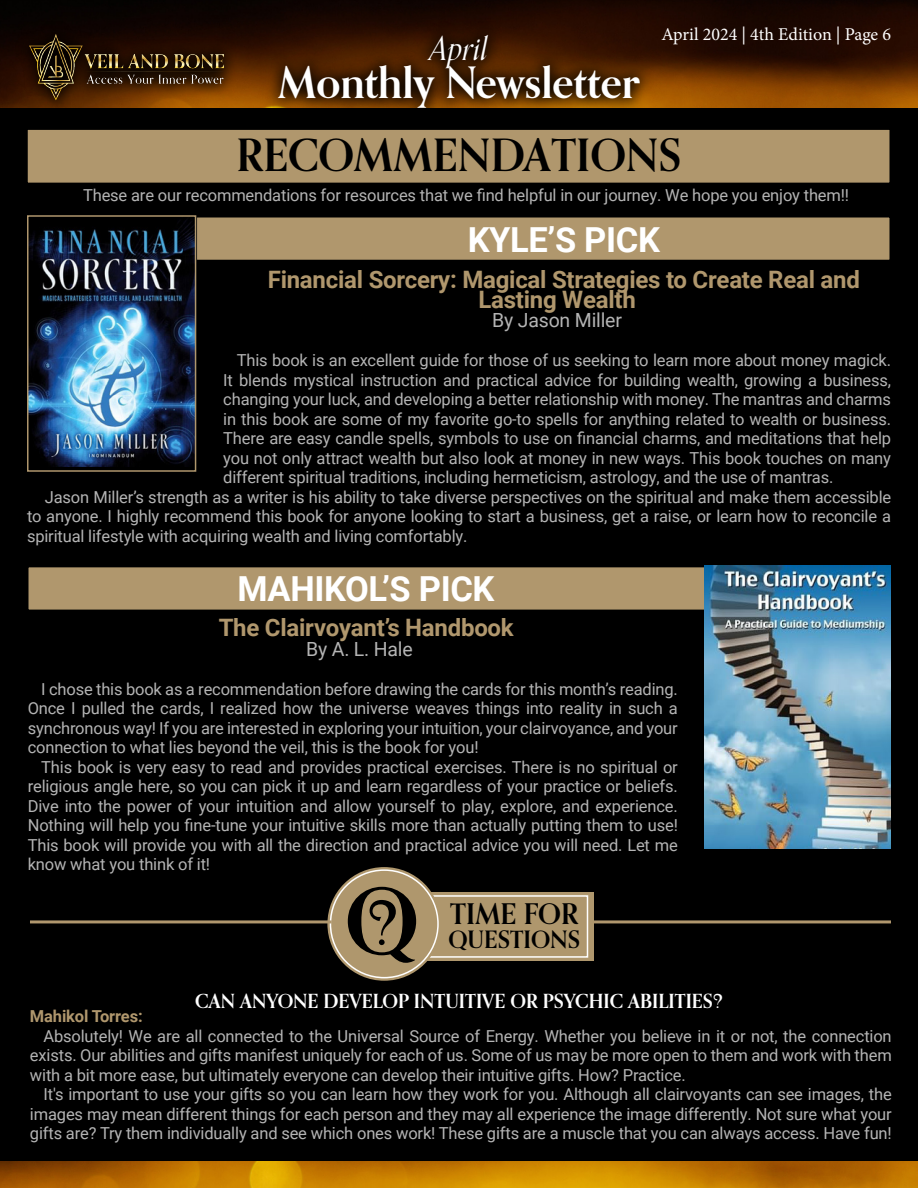
<style>
.page{position:relative;width:918px;height:1188px;background:#000}
.page>*{position:absolute;margin:0;border:0;box-sizing:border-box;transform-origin:0 0}
.Heading{font:700 44.55px "Orpheus Pro";color:#000}
.t1{font:700 43.35px "Orpheus Pro";color:#fff}
.t2{font:700 34.5px "Roboto";letter-spacing:-.01em;color:#fff}
.t3{font:italic 33.15px "Orpheus Pro";color:#fff}
.t4{font:700 28.5px "Orpheus Pro";color:#000}
.t5{font:700 24px/19.5px "Roboto";letter-spacing:-.01em;color:#b0976d;text-align:center}
.t6{font:700 24px "Orpheus Pro";color:#000}
.Heading-2{font:700 19.5px "Orpheus Pro";color:#fff}
.Intro_ONLY{font:19.5px "Roboto";letter-spacing:-.01em;color:#b4b4b4}
.t7{font:18px "Minion Pro";color:#fff}
.t8{font:16.5px/19.5px "Roboto";letter-spacing:-.01em;color:#b4b4b4;text-align:justify}
.Intro_ONLY-2{font:700 16.5px "Roboto";letter-spacing:-.01em;color:#b0976d}
.s1{font-size:92.4px}
.s2{font-size:61.35px}
</style>
<div class="page">
<img style="left:0;top:0;width:918px;height:108px">
<svg style="left:15px;top:21px;width:639px;height:87px;background:#411d00"></svg>
<img style="left:27px;top:33px;width:198px;height:68px">
<img style="left:1px;top:1161px;width:917px;height:27px">
<div style="left:411px;top:892px;width:183px;height:69px;background:#af976d"></div>
<div style="left:410px;top:895px;width:178px;height:63px;border:2px solid #fff"></div>
<div style="left:327px;top:867px;width:114px;height:114px;background:#af976d;border-radius:50%"></div>
<div style="left:330px;top:869px;width:109px;height:109px;border:2px solid #fff;border-radius:50%"></div>
<hr style="left:30px;top:920px;width:302px;height:3px;background:#b0976d">
<hr style="left:589px;top:920px;width:302px;height:3px;background:#b0976d">
<div style="left:28px;top:567px;width:694px;height:43px;background:#b0976d"></div>
<div style="left:27px;top:566px;width:695px;height:45px;border:2px solid #000"></div>
<div style="left:196px;top:217px;width:694px;height:43px;background:#b0976d"></div>
<div style="left:196px;top:216px;width:695px;height:45px;border:2px solid #000"></div>
<img style="left:30px;top:220px;width:163px;height:247px">
<div style="left:27px;top:215px;width:169px;height:257px;border:2px solid #b0976d"></div>
<div style="left:27px;top:129px;width:863px;height:54px;background:#b0976d"></div>
<div style="left:26px;top:128px;width:865px;height:56px;border:2px solid #000"></div>
<img style="left:705px;top:566px;width:186px;height:283px">
<h3 class="t3" style="left:430px;top:22px;width:60px">April</h3>
<h2 class="t1" style="left:278px;top:56px;width:364px">Monthly Newsletter</h2>
<p class="t7" style="left:662px;top:22px;width:231px">April 2024 | 4th Edition | Page 6</p>
<p class="Heading" style="left:236px;top:127px;width:447px">RECOMMENDATIONS</p>
<p class="t8" style="left:83px;top:185px;width:768px">These are our recommendations for resources that we find helpful in our journey. We hope you enjoy them!!</p>
<p class="t2" style="left:468px;top:216px;width:194px">KYLE’S PICK</p>
<p class="t5" style="left:268px;top:269px;width:594px">Financial Sorcery: Magical Strategies to Create Real and<br>Lasting Wealth</p>
<p class="Intro_ONLY" style="left:492px;top:307px;width:131px">By Jason Miller</p>
<p class="t8" style="left:223px;top:350px;width:669px;text-indent:14px">This book is an excellent guide for those of us seeking to learn more about money magick.<br>It blends mystical instruction and practical advice for building wealth, growing a business, changing your luck, and developing a better relationship with money. The mantras and charms in this book are some of my favorite go-to spells for anything related to wealth or business.<br>There are easy candle spells, symbols to use on financial charms, and meditations that help you not only attract wealth but also look at money in new ways. This book touches on many different spiritual traditions, including hermeticism, astrology, and the use of mantras.</p>
<p class="t8" style="left:27px;top:486px;width:866px;text-indent:18px">Jason Miller’s strength as a writer is his ability to take diverse perspectives on the spiritual and make them accessible to anyone. I highly recommend this book for anyone looking to start a business, get a raise, or learn how to reconcile a spiritual lifestyle with acquiring wealth and living comfortably.</p>
<p class="t2" style="left:238px;top:564px;width:258px">MAHIKOL’S PICK</p>
<p class="t5" style="left:219px;top:617px;width:297px">The Clairvoyant’s Handbook</p>
<p class="Intro_ONLY" style="left:306px;top:635px;width:108px">By A. L. Hale</p>
<p class="t8" style="left:28px;top:679px;width:652px;text-indent:14px">I chose this book as a recommendation before drawing the cards for this month’s reading.<br>Once I pulled the cards, I realized how the universe weaves things into reality in such a synchronous way! If you are interested in exploring your intuition, your clairvoyance, and your connection to what lies beyond the veil, this is the book for you!</p>
<p class="t8" style="left:28px;top:757px;width:652px;text-indent:14px">This book is very easy to read and provides practical exercises. There is no spiritual or religious angle here, so you can pick it up and learn regardless of your practice or beliefs.<br>Dive into the power of your intuition and allow yourself to play, explore, and experience.<br>Nothing will help you fine-tune your intuitive skills more than actually putting them to use!<br>This book will provide you with all the direction and practical advice you will need. Let me know what you think of it!</p>
<p class="t4" style="left:345px;top:895px;width:235px"><span class="s1">Q</span><span class="s2">?</span> TIME FOR</p>
<p class="t6" style="left:448px;top:924px;width:133px">QUESTIONS</p>
<p class="Heading-2" style="left:195px;top:988px;width:529px">CAN ANYONE DEVELOP INTUITIVE OR PSYCHIC ABILITIES?</p>
<p class="Intro_ONLY-2" style="left:30px;top:1005px;width:114px">Mahikol Torres:</p>
<p class="t8" style="left:30px;top:1026px;width:863px;text-indent:14px">Absolutely! We are all connected to the Universal Source of Energy. Whether you believe in it or not, the connection exists. Our abilities and gifts manifest uniquely for each of us. Some of us may be more open to them and work with them with a bit more ease, but ultimately everyone can develop their intuitive gifts. How? Practice.</p>
<p class="t8" style="left:30px;top:1084px;width:863px;text-indent:14px">It's important to use your gifts so you can learn how they work for you. Although all clairvoyants can see images, the images may mean different things for each person and they may all experience the image differently. Not sure what your gifts are? Try them individually and see which ones work! These gifts are a muscle that you can always access. Have fun!</p>
</div>
